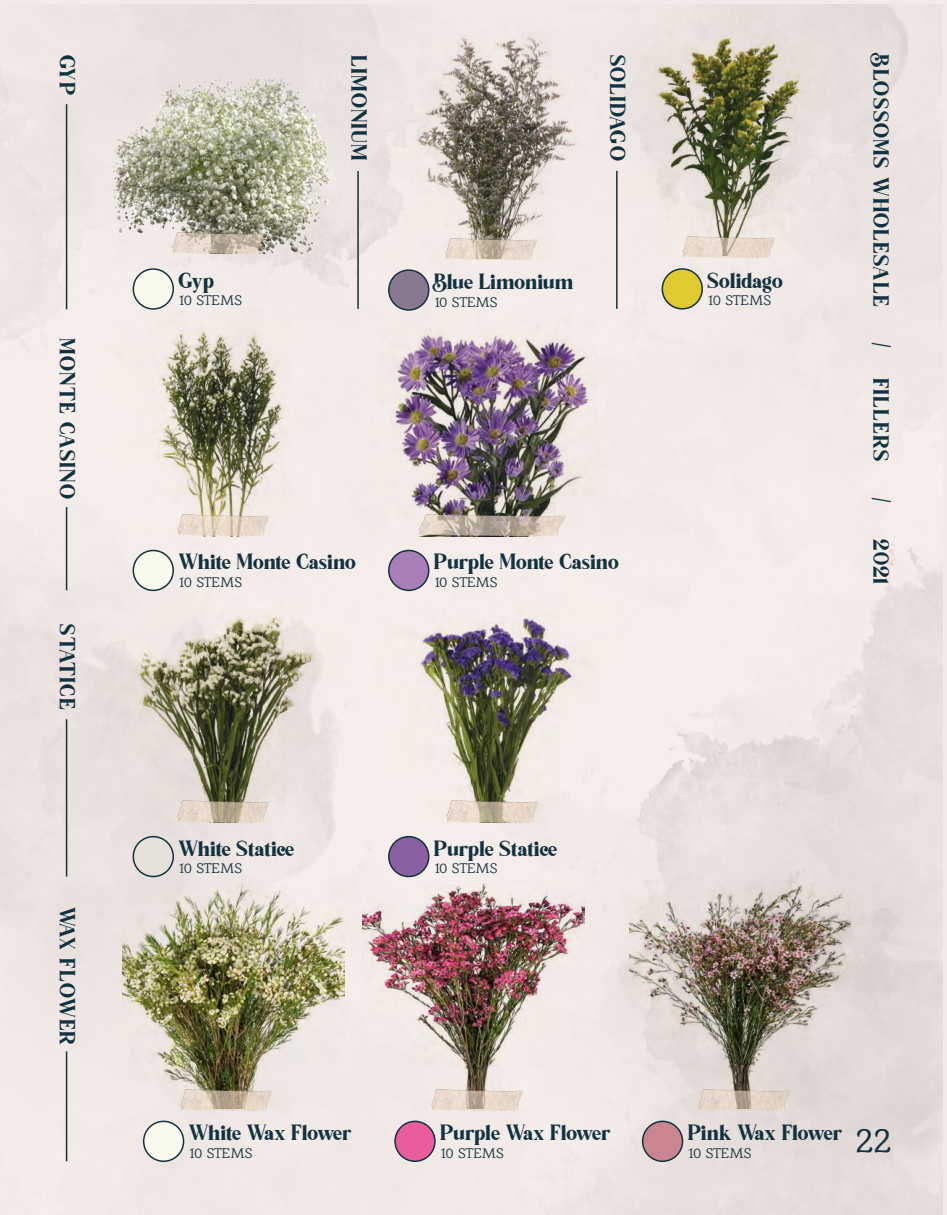
<style>
.page{position:relative;width:947px;height:1215px;background:#fff}
.page>*{position:absolute;margin:0;border:0;box-sizing:border-box;transform-origin:0 0}
.t1{font:34.8px "Barkentina";color:#133240}
.t2{font:25.05px "Backslash";color:#123241}
.t3{font:25.05px "Backslash";letter-spacing:-.02em;color:#123241}
.t4{font:24.9px "Backslash";letter-spacing:.05em;color:#123241}
.t5{font:14.4px "Barkentina";letter-spacing:-.02em;color:#123241}
</style>
<div class="page">
<img style="left:0;top:4px;width:942px;height:1211px">
<img style="left:615px;top:16px;width:239px;height:239px">
<img style="left:374px;top:576px;width:246px;height:246px">
<div style="left:133px;top:269px;width:40px;height:40px;background:#f9f9ed;border-radius:50%"></div>
<div style="left:132px;top:268px;width:42px;height:42px;border:2px solid #123241;border-radius:50%"></div>
<div style="left:662px;top:269px;width:40px;height:40px;background:#e1ca2f;border-radius:50%"></div>
<div style="left:661px;top:268px;width:41px;height:42px;border:2px solid #123241;border-radius:50%"></div>
<hr style="left:66px;top:104px;width:1px;height:205px;background:#123241">
<hr style="left:66px;top:1051px;width:1px;height:110px;background:#123241">
<img style="left:106px;top:30px;width:224px;height:223px">
<img style="left:172px;top:233px;width:92px;height:22px">
<img style="left:367px;top:10px;width:248px;height:248px">
<div style="left:389px;top:270px;width:39px;height:40px;background:#897990;border-radius:20px"></div>
<div style="left:388px;top:269px;width:41px;height:42px;border:2px solid #123241;border-radius:50%"></div>
<hr style="left:357px;top:171px;width:2px;height:138px;background:#123241">
<hr style="left:616px;top:171px;width:1px;height:138px;background:#123241">
<img style="left:445px;top:239px;width:91px;height:22px">
<img style="left:682px;top:236px;width:92px;height:22px">
<img style="left:107px;top:311px;width:225px;height:225px">
<img style="left:371px;top:311px;width:225px;height:225px">
<div style="left:133px;top:550px;width:40px;height:40px;background:#f9f9ed;border-radius:50%"></div>
<div style="left:132px;top:550px;width:42px;height:41px;border:2px solid #123241;border-radius:50%"></div>
<img style="left:418px;top:515px;width:147px;height:22px">
<div style="left:389px;top:550px;width:39px;height:40px;background:#a87eb9;border-radius:50%"></div>
<div style="left:388px;top:550px;width:41px;height:41px;border:2px solid #123241;border-radius:50%"></div>
<hr style="left:66px;top:507px;width:1px;height:83px;background:#123241">
<img style="left:177px;top:515px;width:92px;height:22px">
<div style="left:133px;top:837px;width:40px;height:39px;background:#e6e2da;border-radius:50%"></div>
<div style="left:132px;top:836px;width:42px;height:41px;border:2px solid #123241;border-radius:50%"></div>
<img style="left:446px;top:801px;width:91px;height:22px">
<div style="left:389px;top:837px;width:39px;height:39px;background:#8961a0;border-radius:50%"></div>
<div style="left:388px;top:836px;width:41px;height:41px;border:2px solid #123241;border-radius:50%"></div>
<hr style="left:66px;top:719px;width:1px;height:157px;background:#123241">
<img style="left:100px;top:576px;width:246px;height:246px">
<img style="left:177px;top:801px;width:92px;height:22px">
<div style="left:144px;top:1121px;width:39px;height:40px;background:#f9f9ed;border-radius:50%"></div>
<div style="left:143px;top:1120px;width:41px;height:42px;border:2px solid #123241;border-radius:50%"></div>
<div style="left:395px;top:1121px;width:40px;height:40px;background:#ea5d9c;border-radius:50%"></div>
<div style="left:394px;top:1120px;width:41px;height:42px;border:2px solid #123241;border-radius:50%"></div>
<div style="left:642px;top:1121px;width:40px;height:40px;background:#c98691;border-radius:50%"></div>
<div style="left:641px;top:1120px;width:42px;height:42px;border:2px solid #123241;border-radius:50%"></div>
<img style="left:629px;top:881px;width:221px;height:228px">
<img style="left:363px;top:881px;width:221px;height:228px">
<img style="left:123px;top:881px;width:221px;height:228px">
<img style="left:180px;top:1089px;width:92px;height:22px">
<img style="left:431px;top:1089px;width:91px;height:22px">
<img style="left:698px;top:1089px;width:91px;height:22px">
<div style="left:1px;top:0;width:55px;height:10px;background:#f0e8e4"></div>
<div style="left:14px;top:13px;width:92px;height:16px;background:#eee6e2"></div>
<div style="left:55px;top:54px;width:91px;height:16px;background:#ede5e1"></div>
<p class="t4" style="left:81px;top:55px;width:42px;rotate:90deg">GYP</p>
<p class="t4" style="left:81px;top:338px;width:162px;rotate:90deg">MONTE CASINO</p>
<p class="t4" style="left:81px;top:624px;width:86px;rotate:90deg">STATICE</p>
<p class="t4" style="left:81px;top:906px;width:140px;rotate:90deg">WAX FLOWER</p>
<p class="t2" style="left:178px;top:267px;width:37px">Gyp</p>
<p class="t5" style="left:179px;top:292px;width:64px">10 STEMS</p>
<p class="t4" style="left:372px;top:55px;width:107px;rotate:90deg">LIMONIUM</p>
<p class="t4" style="left:631px;top:55px;width:107px;rotate:90deg">SOLIDAGO</p>
<p class="t2" style="left:434px;top:268px;width:141px">Blue Limonium</p>
<p class="t5" style="left:435px;top:293px;width:64px">10 STEMS</p>
<p class="t2" style="left:707px;top:267px;width:77px">Solidago</p>
<p class="t5" style="left:708px;top:292px;width:64px">10 STEMS</p>
<p class="t2" style="left:178px;top:548px;width:179px">White Monte Casino</p>
<p class="t5" style="left:179px;top:573px;width:64px">10 STEMS</p>
<p class="t2" style="left:434px;top:548px;width:186px">Purple Monte Casino</p>
<p class="t5" style="left:435px;top:573px;width:64px">10 STEMS</p>
<p class="t4" style="left:894px;top:54px;width:254px;rotate:90deg">BLOSSOMS WHOLESALE</p>
<p class="t4" style="left:894px;top:342px;width:120px;rotate:90deg">/ FILLERS</p>
<p class="t4" style="left:894px;top:497px;width:7px;rotate:90deg">/</p>
<p class="t4" style="left:894px;top:539px;width:47px;rotate:90deg">2021</p>
<p class="t2" style="left:178px;top:834px;width:117px">White Statice</p>
<p class="t5" style="left:179px;top:859px;width:64px">10 STEMS</p>
<p class="t2" style="left:434px;top:834px;width:125px">Purple Statice</p>
<p class="t5" style="left:435px;top:859px;width:64px">10 STEMS</p>
<p class="t3" style="left:189px;top:1119px;width:164px">White Wax Flower</p>
<p class="t5" style="left:190px;top:1144px;width:64px">10 STEMS</p>
<p class="t2" style="left:440px;top:1119px;width:171px">Purple Wax Flower</p>
<p class="t5" style="left:441px;top:1144px;width:64px">10 STEMS</p>
<p class="t2" style="left:687px;top:1119px;width:155px">Pink Wax Flower</p>
<p class="t5" style="left:688px;top:1144px;width:64px">10 STEMS</p>
<h1 class="t1" style="left:855px;top:1119px;width:37px">22</h1>
</div>
